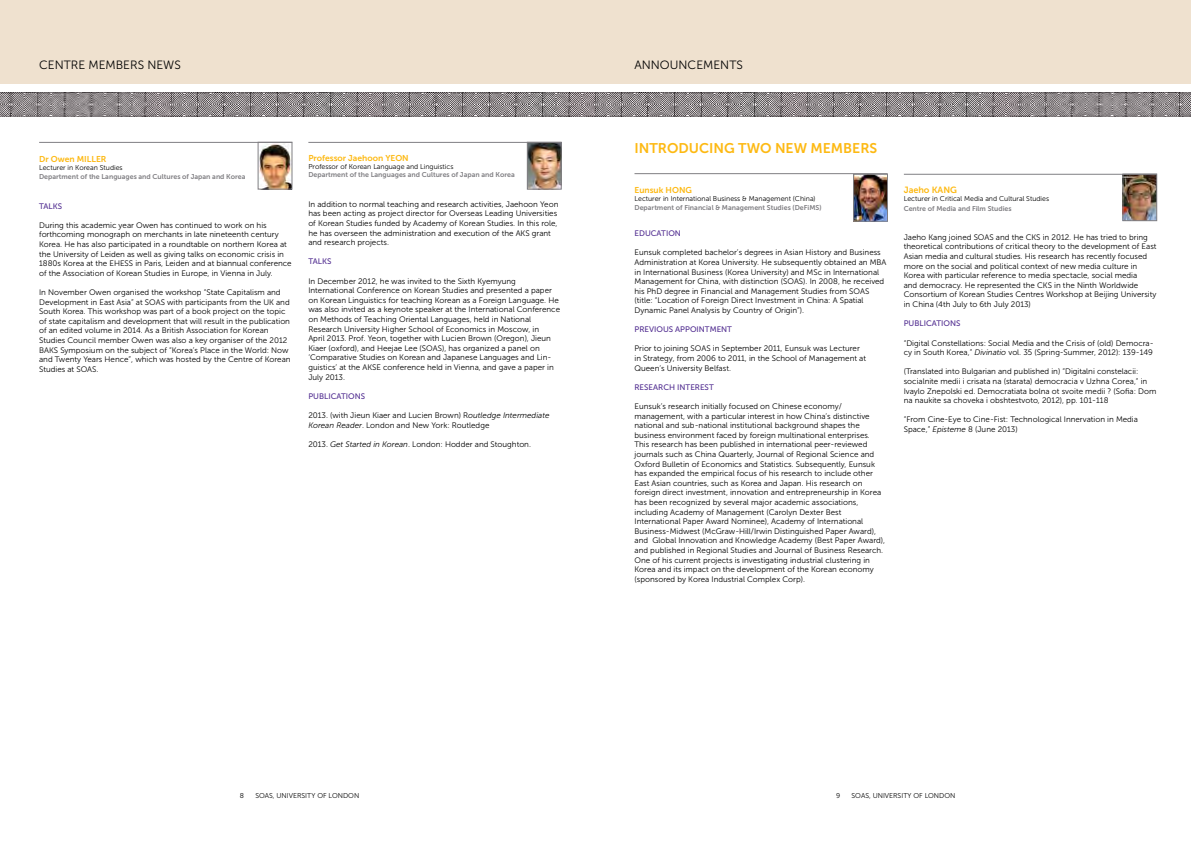
<style>
.page{position:relative;width:1191px;height:842px;background:#fff}
.page>*{position:absolute;margin:0;border:0;box-sizing:border-box;transform-origin:0 0}
.t1{font:14px "Museo Sans 700";color:#fdb913}
.t2{font:12px "Museo Sans 300";color:#000}
.t3{font:9px "Museo Sans 700";color:#fdb913}
.t4{font:8.5px "Museo Sans 700";color:#fdb913}
.t5{font:8px/9.6px "Museo Sans 300";color:#000}
.t6{font:8px "Museo Sans 500";color:#522e91}
.t7{font:7px "Museo Sans 300";color:#000}
.t8{font:7px "Museo Sans 700";color:#807f83}
.s1{font-style:italic}
</style>
<div class="page">
<div style="left:0;top:0;width:595px;height:84px;background:#efe1cf"></div>
<div style="left:595px;top:0;width:596px;height:84px;background:#efe1cf"></div>
<img style="left:0;top:93px;width:1191px;height:24px">
<img style="left:529px;top:144px;width:30px;height:43px">
<div style="left:527px;top:142px;width:34px;height:47px;border:1px solid #807f83"></div>
<hr style="left:308px;top:142px;width:253px;height:1px;background:#807f83">
<img style="left:260px;top:144px;width:30px;height:43px">
<div style="left:258px;top:142px;width:34px;height:47px;border:1px solid #807f83"></div>
<hr style="left:39px;top:142px;width:253px;height:1px;background:#807f83">
<img style="left:855px;top:176px;width:30px;height:43px">
<div style="left:853px;top:174px;width:34px;height:47px;border:1px solid #807f83"></div>
<hr style="left:634px;top:173px;width:253px;height:1px;background:#807f83">
<img style="left:1124px;top:176px;width:31px;height:43px">
<div style="left:1122px;top:174px;width:35px;height:47px;border:1px solid #807f83"></div>
<hr style="left:904px;top:174px;width:253px;height:1px;background:#807f83">
<h2 class="t2" style="left:39px;top:58px;width:143px">CENTRE MEMBERS NEWS</h2>
<p class="t4" style="left:39px;top:154px;width:69px">Dr Owen MILLER</p>
<p class="t7" style="left:39px;top:164px;width:85px">Lecturer in Korean Studies</p>
<p class="t8" style="left:39px;top:172px;width:208px">Department of the Languages and Cultures of Japan and Korea</p>
<p class="t6" style="left:39px;top:201px;width:25px">TALKS</p>
<p class="t5" style="left:39px;top:220px;width:254px">During this academic year Owen has continued to work on his forthcoming monograph on merchants in late nineteenth century Korea. He has also participated in a roundtable on northern Korea at the University of Leiden as well as giving talks on economic crisis in 1880s Korea at the EHESS in Paris, Leiden and at biannual conference of the Association of Korean Studies in Europe, in Vienna in July.</p>
<p class="t5" style="left:39px;top:287px;width:253px">In November Owen organised the workshop “State Capitalism and Development in East Asia” at SOAS with participants from the UK and South Korea. This workshop was part of a book project on the topic of state capitalism and development that will result in the publication of an edited volume in 2014. As a British Association for Korean Studies Council member Owen was also a key organiser of the 2012<br>BAKS Symposium on the subject of “Korea’s Place in the World: Now and Twenty Years Hence”, which was hosted by the Centre of Korean Studies at SOAS.</p>
<p class="t4" style="left:308px;top:153px;width:102px">Professor Jaehoon YEON</p>
<p class="t7" style="left:308px;top:163px;width:147px">Professor of Korean Language and Linguistics</p>
<p class="t8" style="left:308px;top:171px;width:208px">Department of the Languages and Cultures of Japan and Korea</p>
<p class="t5" style="left:308px;top:199px;width:251px">In addition to normal teaching and research activities, Jaehoon Yeon has been acting as project director for Overseas Leading Universities of Korean Studies funded by Academy of Korean Studies. In this role, he has overseen the administration and execution of the AKS grant and research projects.</p>
<p class="t6" style="left:308px;top:257px;width:25px">TALKS</p>
<p class="t5" style="left:308px;top:276px;width:253px">In December 2012, he was invited to the Sixth Kyemyung International Conference on Korean Studies and presented a paper on Korean Linguistics for teaching Korean as a Foreign Language. He was also invited as a keynote speaker at the International Conference on Methods of Teaching Oriental Languages, held in National Research University Higher School of Economics in Moscow, in<br>April 2013. Prof. Yeon, together with Lucien Brown (Oregon), Jieun Kiaer (oxford), and Heejae Lee (SOAS), has organized a panel on ‘Comparative Studies on Korean and Japanese Languages and Lin&shy;guistics’ at the AKSE conference held in Vienna, and gave a paper in July 2013.</p>
<p class="t6" style="left:308px;top:392px;width:58px">PUBLICATIONS</p>
<p class="t5" style="left:308px;top:410px;width:242px">2013. (with Jieun Kiaer and Lucien Brown) R<span class="s1">outledge Intermediate<br>Korean Reader</span>. London and New York: Routledge</p>
<p class="t5" style="left:308px;top:439px;width:224px">2013. <span class="s1">Get Started in Korean</span>. London: Hodder and Stoughton.</p>
<h2 class="t2" style="left:634px;top:58px;width:17px">Announcements</h2>
<h1 class="t1" style="left:634px;top:140px;width:187px">INTRODUCING TWO New members</h1>
<p class="t4" style="left:634px;top:185px;width:59px">Eunsuk HONG</p>
<p class="t7" style="left:634px;top:195px;width:183px">Lecturer in International Business &amp; Management (China)</p>
<p class="t8" style="left:634px;top:203px;width:188px">Department of Financial &amp; Management Studies (DeFiMS)</p>
<p class="t6" style="left:634px;top:229px;width:11px">EDUCATION</p>
<p class="t5" style="left:634px;top:248px;width:253px">Eunsuk completed bachelor’s degrees in Asian History and Business Administration at Korea University. He subsequently obtained an MBA in International Business (Korea University) and MSc in International Management for China, with distinction (SOAS). In 2008, he received his PhD degree in Financial and Management Studies from SOAS (title: “Location of Foreign Direct Investment in China: A Spatial Dynamic Panel Analysis by Country of Origin”).</p>
<p class="t6" style="left:634px;top:325px;width:11px">PREVIOUS</p>
<p class="t6" style="left:675px;top:325px;width:7px">APPOINTMENT</p>
<p class="t5" style="left:634px;top:344px;width:233px">Prior to joining SOAS in September 2011, Eunsuk was Lecturer in Strategy, from 2006 to 2011, in the School of Management at<br>Queen’s University Belfast.</p>
<p class="t6" style="left:634px;top:383px;width:11px">RESEARCH</p>
<p class="t6" style="left:677px;top:383px;width:9px">INTER</p>
<p class="t6" style="left:700px;top:383px;width:15px">EST</p>
<p class="t5" style="left:634px;top:401px;width:252px">Eunsuk’s research initially focused on Chinese economy/ management, with a particular interest in how China’s distinctive national and sub-national institutional background shapes the business environment faced by foreign multinational enterprises.<br>This research has been published in international peer-reviewed journals such as China Quarterly, Journal of Regional Science and Oxford Bulletin of Economics and Statistics. Subsequently, Eunsuk has expanded the empirical focus of his research to include other East Asian countries, such as Korea and Japan. His research on foreign direct investment, innovation and entrepreneurship in Korea has been recognized by several major academic associations, including Academy of Management (Carolyn Dexter Best International Paper Award Nominee), Academy of International Business-Midwest (McGraw-Hill/Irwin Distinguished Paper Award), and Global Innovation and Knowledge Academy (Best Paper Award), and published in Regional Studies and Journal of Business Research.<br>One of his current projects is investigating industrial clustering in Korea and its impact on the development of the Korean economy (sponsored by Korea Industrial Complex Corp).</p>
<p class="t3" style="left:903px;top:185px;width:55px">Jaeho KANG</p>
<p class="t7" style="left:903px;top:195px;width:147px">Lecturer in Critical Media and Cultural Studies</p>
<p class="t8" style="left:903px;top:205px;width:109px">Centre of Media and Film Studies</p>
<p class="t5" style="left:903px;top:232px;width:254px">Jaeho Kang joined SOAS and the CKS in 2012. He has tried to bring theoretical contributions of critical theory to the development of East Asian media and cultural studies. His research has recently focused more on the social and political context of new media culture in Korea with particular reference to media spectacle, social media<br>and democracy. He represented the CKS in the Ninth Worldwide Consortium of Korean Studies Centres Workshop at Beijing University in China (4th July to 6th July 2013)</p>
<p class="t6" style="left:903px;top:319px;width:58px">PUBLICATIONS</p>
<p class="t5" style="left:903px;top:338px;width:251px">“Digital Constellations: Social Media and the Crisis of (old) Democra&shy;cy in South Korea,” <span class="s1">Divinatio</span> vol. 35 (Spring-Summer, 2012): 139-149</p>
<p class="t5" style="left:903px;top:367px;width:254px">(Translated into Bulgarian and published in) “Digitalni constelacii: socialnite medii i crisata na (starata) democracia v Uzhna Corea,” in Ivaylo Znepolski ed. Democratiata bolna ot svoite medii ? (Sofia: Dom na naukite sa choveka i obshtestvoto, 2012), pp. 101-118</p>
<p class="t5" style="left:903px;top:415px;width:236px">“From Cine-Eye to Cine-Fist: Technological Innervation in Media<br>Space,” <span class="s1">Episteme</span> 8 (June 2013)</p>
<p class="t7" style="left:240px;top:791px;width:6px">8</p>
<p class="t7" style="left:255px;top:791px;width:105px">SOAS, UNIVERSITY OF LONDON</p>
<p class="t7" style="left:836px;top:791px;width:6px">9</p>
<p class="t7" style="left:851px;top:791px;width:105px">SOAS, UNIVERSITY OF LONDON</p>
</div>
